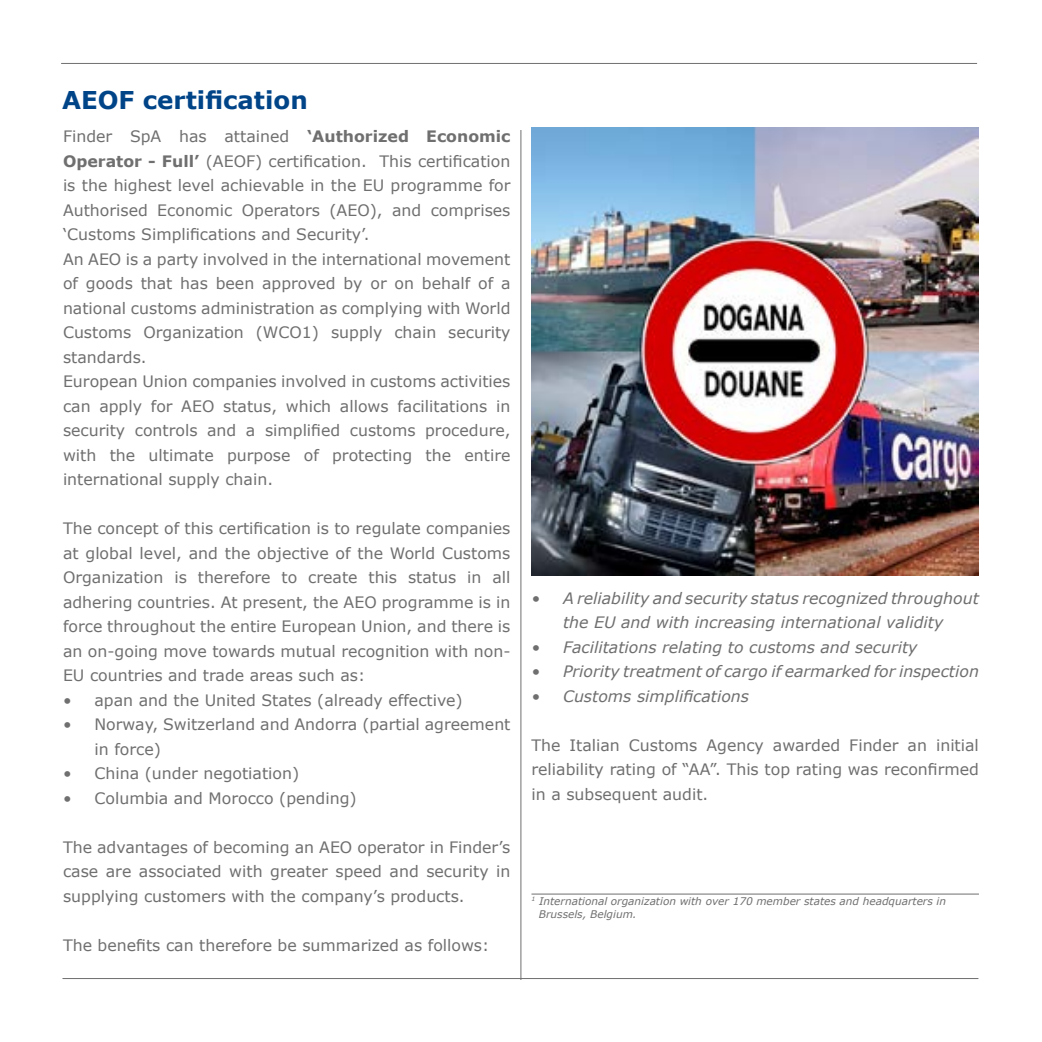
<style>
.page{position:relative;width:1042px;height:1042px;background:#fff}
.page>*{position:absolute;margin:0;border:0;box-sizing:border-box;transform-origin:0 0}
.t1{font:700 24.5px "Verdana";color:#048}
.t2{font:15.75px/24.5px "Verdana";color:#706f6f;text-align:justify}
.t3{font:italic 15.75px/24.5px "Verdana";color:#706f6f;text-align:center}
.t4{font:italic 10.5px/12.6px "Verdana";color:#706f6f}
.s1{font-weight:700}
</style>
<div class="page">
<hr style="left:62px;top:978px;width:916px;height:1px;background:#706f6f">
<hr style="left:61px;top:63px;width:916px;height:1px;background:#706f6f">
<hr style="left:520px;top:130px;width:1px;height:850px;background:#706f6f">
<img style="left:531px;top:127px;width:448px;height:448px">
<hr style="left:531px;top:893px;width:448px;height:1px;background:#706f6f">
<h1 class="t1" style="left:62px;top:84px;width:247px">AEOF certification</h1>
<p class="t2" style="left:63px;top:124px;width:449px;text-align:left">Finder SpA has attained <span class="s1">‘Authorized Economic Operator - Full’</span> (AEOF) certification. This certification is the highest level achievable in the EU programme for Authorised Economic Operators (AEO), and comprises ‘Customs Simplifications and Security’.<br>An AEO is a party involved in the international movement of goods that has been approved by or on behalf of a national customs administration as complying with World Customs Organization (WCO1) supply chain security standards.<br>European Union companies involved in customs activities can apply for AEO status, which allows facilitations in security controls and a simplified customs procedure, with the ultimate purpose of protecting the entire international supply chain.</p>
<p class="t2" style="left:63px;top:516px;width:449px">The concept of this certification is to regulate companies at global level, and the objective of the World Customs Organization is therefore to create this status in all adhering countries. At present, the AEO programme is in force throughout the entire European Union, and there is an on-going move towards mutual recognition with non-EU countries and trade areas such as:</p>
<p class="t2" style="left:63px;top:688px;width:401px">• apan and the United States (already effective)</p>
<p class="t2" style="left:94px;top:712px;width:417px;text-indent:-32px">• Norway, Switzerland and Andorra (partial agreement in force)</p>
<p class="t2" style="left:63px;top:761px;width:238px">• China (under negotiation)</p>
<p class="t2" style="left:63px;top:786px;width:295px">• Columbia and Morocco (pending)</p>
<p class="t2" style="left:63px;top:835px;width:449px">The advantages of becoming an AEO operator in Finder’s case are associated with greater speed and security in supplying customers with the company’s products.</p>
<p class="t2" style="left:63px;top:933px;width:428px">The benefits can therefore be summarized as follows:</p>
<p class="t3" style="left:531px;top:586px;width:449px">• A reliability and security status recognized throughout the EU and with increasing international validity</p>
<p class="t3" style="left:531px;top:635px;width:388px">• Facilitations relating to customs and security</p>
<p class="t3" style="left:531px;top:659px;width:449px">• Priority treatment of cargo if earmarked for inspection</p>
<p class="t3" style="left:531px;top:684px;width:219px">• Customs simplifications</p>
<p class="t2" style="left:531px;top:733px;width:449px">The Italian Customs Agency awarded Finder an initial reliability rating of “AA”. This top rating was reconfirmed in a subsequent audit.</p>
<p class="t4" style="left:539px;top:895px;width:409px;text-indent:-7px"><sup>1</sup> International organization with over 170 member states and headquarters in<br>Brussels, Belgium.</p>
</div>
